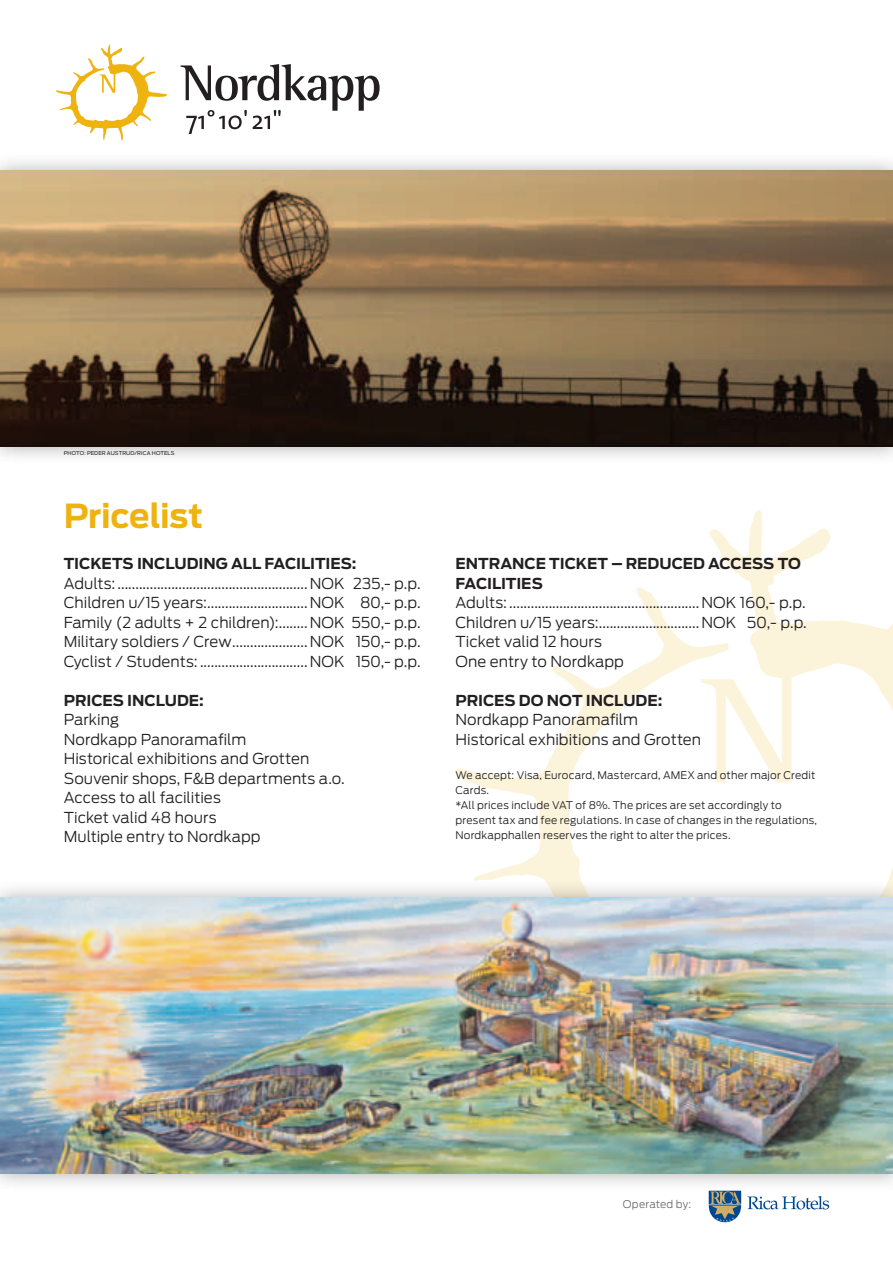
<style>
.page{position:relative;width:893px;height:1263px;background:#fff}
.page>*{position:absolute;margin:0;border:0;box-sizing:border-box;transform-origin:0 0}
.t1{font:700 33px "Antenna";letter-spacing:-.01em;color:#efb310}
.t2{font:300 15px/19.5px "Antenna";color:#231f20}
.t3{font:700 15px/19.5px "Antenna";letter-spacing:-.005em;color:#231f20}
.t4{font:300 10.5px/15px "Antenna";letter-spacing:.015em;color:#231f20}
.t5{font:300 10.5px "Antenna";letter-spacing:.015em;color:#6c6d70}
.t6{font:5.25px "Antenna";letter-spacing:.01em;color:#231f20}
</style>
<div class="page">
<svg style="left:180px;top:64px;width:200px;height:70px"></svg>
<svg style="left:56px;top:45px;width:111px;height:96px"></svg>
<svg style="left:709px;top:1192px;width:32px;height:30px"></svg>
<svg style="left:747px;top:1196px;width:82px;height:13px"></svg>
<svg style="left:455px;top:510px;width:438px;height:369px"></svg>
<svg style="left:711px;top:537px;width:4px;height:6px"></svg>
<div style="left:0;top:151px;width:893px;height:314px;background:#231f20;opacity:.35"></div>
<img style="left:0;top:170px;width:893px;height:276px">
<div style="left:0;top:879px;width:893px;height:313px;background:#231f20;opacity:.35"></div>
<img style="left:0;top:897px;width:893px;height:277px">
<p class="t6" style="left:64px;top:450px;width:112px">PHOTO: PEDER AUSTRUD/RICA HOTELS</p>
<h1 class="t1" style="left:64px;top:496px;width:141px">Pricelist</h1>
<p class="t3" style="left:64px;top:554px;width:294px">TICKETS INCLUDING ALL FACILITIES:</p>
<p class="t2" style="left:64px;top:573px;width:359px;text-align:justify">Adults: .....................................................NOK 235,- p.p.<br>Children u/15 years:............................NOK 80,- p.p.<br>Family (2 adults + 2 children):........NOK 550,- p.p.<br>Military soldiers / Crew.....................NOK 150,- p.p.<br>Cyclist / Students: ..............................NOK 150,- p.p.</p>
<p class="t3" style="left:64px;top:690px;width:142px">PRICES INCLUDE:</p>
<p class="t2" style="left:64px;top:710px;width:283px">Parking<br>Nordkapp Panoramafilm<br>Historical exhibitions and Grotten<br>Souvenir shops, F&amp;B departments a.o.<br>Access to all facilities<br>Ticket valid 48 hours<br>Multiple entry to Nordkapp</p>
<p class="t3" style="left:455px;top:554px;width:347px">ENTRANCE TICKET – REDUCED ACCESS TO<br>FACILITIES</p>
<p class="t2" style="left:455px;top:593px;width:353px">Adults: .....................................................NOK 160,- p.p.<br>Children u/15 years:............................NOK 50,- p.p.<br>Ticket valid 12 hours<br>One entry to Nordkapp</p>
<p class="t3" style="left:455px;top:690px;width:208px">PRICES DO NOT INCLUDE:</p>
<p class="t2" style="left:455px;top:710px;width:247px">Nordkapp Panoramafilm<br>Historical exhibitions and Grotten</p>
<p class="t4" style="left:455px;top:768px;width:363px">We accept: Visa, Eurocard, Mastercard, AMEX and other major Credit Cards.<br>*All prices include VAT of 8%. The prices are set accordingly to present tax and fee regulations. In case of changes in the regulations, Nordkapphallen reserves the right to alter the prices.</p>
<p class="t5" style="left:623px;top:1198px;width:70px">Operated by:</p>
</div>
